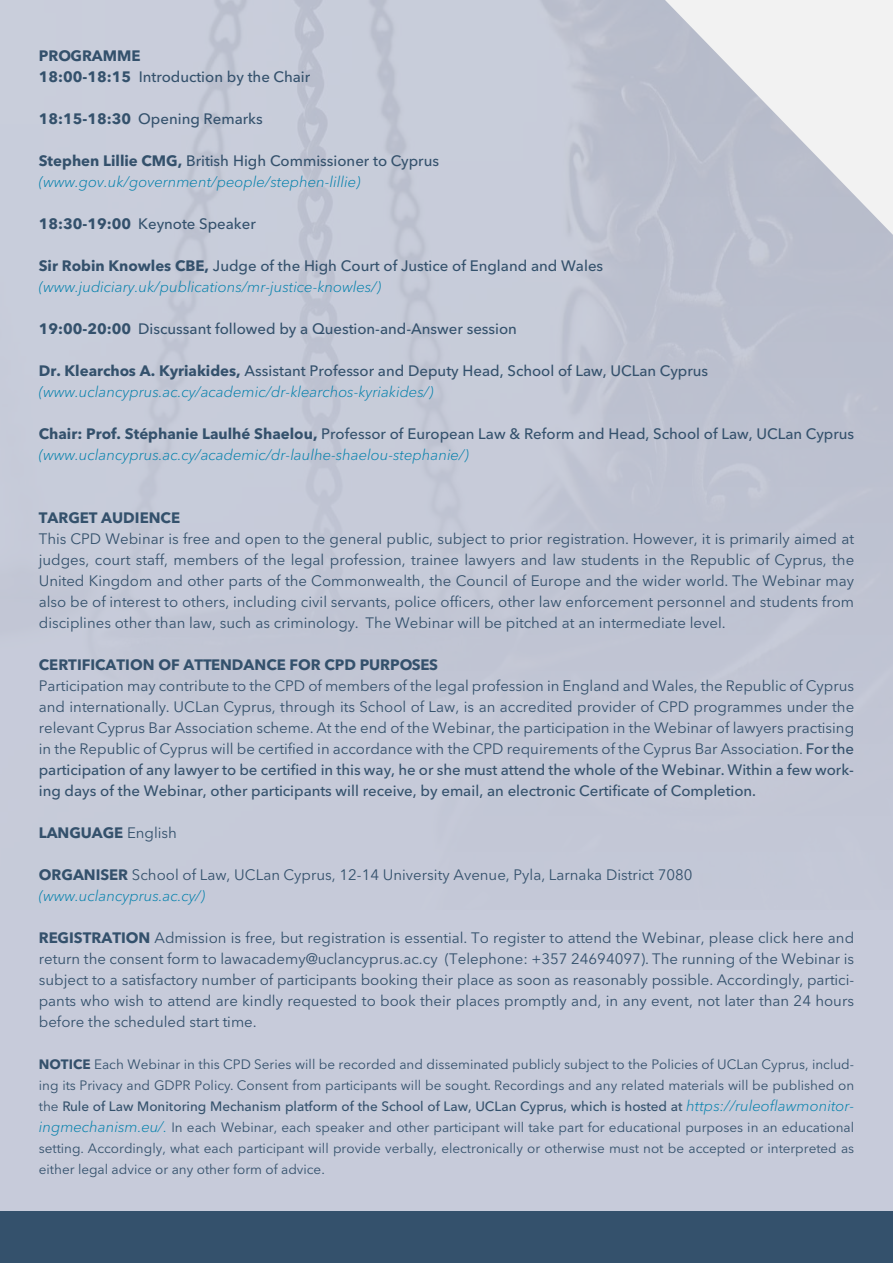
<style>
.page{position:relative;width:893px;height:1263px;background:#c7cbd9}
.page>*{position:absolute;margin:0;border:0;box-sizing:border-box;transform-origin:0 0}
.t1{font:15px/21px "Avenir Next LT Pro";color:#34516c;text-align:justify}
.t2{font:italic 300 15px/21px "Avenir Next LT Pro";color:#007fab}
.t3{font:500 15px/21px "Avenir Next LT Pro";color:#34516c}
.t4{font:700 15px "Avenir Next LT Pro";color:#34516c}
.t5{font:13.5px/21px "Avenir Next LT Pro";color:#34516c;text-align:justify}
.s1{font-weight:700}
.s2{font-weight:700;font-style:normal;color:#34516c}
.s3{font-weight:500;font-style:normal;color:#34516c}
.s4{font-weight:500}
.s5{font-weight:400}
.s6{font-weight:300;font-style:italic;color:#007fab}
.s7{font-weight:300;font-style:italic;font-size:15px;color:#007fab}
</style>
<div class="page">
<svg style="left:665px;top:0;width:228px;height:235px"></svg>
<div style="left:0;top:1212px;width:893px;height:51px;background:#34516c"></div>
<p class="t3" style="left:39px;top:45px;width:273px"><span class="s1">PROGRAMME<br>18:00-18:15</span> Introduction by the Chair</p>
<p class="t3" style="left:39px;top:108px;width:226px"><span class="s1">18:15-18:30</span> Opening Remarks</p>
<p class="t2" style="left:39px;top:149px;width:402px"><span class="s2">Stephen Lillie CMG,</span> <span class="s3">British High Commissioner to Cyprus </span>(www.gov.uk/government/people/stephen-lillie)</p>
<p class="t3" style="left:39px;top:213px;width:219px"><span class="s1">18:30-19:00</span> Keynote Speaker</p>
<p class="t2" style="left:39px;top:254px;width:566px"><span class="s2">Sir Robin Knowles CBE,</span> <span class="s3">Judge of the High Court of Justice of England and Wales </span>(www.judiciary.uk/publications/mr-justice-knowles/)</p>
<p class="t3" style="left:39px;top:318px;width:480px"><span class="s1">19:00-20:00</span> Discussant followed by a Question-and-Answer session</p>
<p class="t2" style="left:39px;top:359px;width:671px"><span class="s2">Dr. Klearchos A. Kyriakides,</span> <span class="s3">Assistant Professor and Deputy Head, School of Law, UCLan Cyprus </span>(www.uclancyprus.ac.cy/academic/dr-klearchos-kyriakides/)</p>
<p class="t2" style="left:39px;top:422px;width:817px"><span class="s2">Chair: Prof. Stéphanie Laulhé Shaelou,</span> <span class="s3">Professor of European Law &amp; Reform and Head, School of Law, UCLan Cyprus </span>(www.uclancyprus.ac.cy/academic/dr-laulhe-shaelou-stephanie/)</p>
<p class="t4" style="left:39px;top:505px;width:143px">TARGET AUDIENCE</p>
<p class="t1" style="left:39px;top:528px;width:817px">This CPD Webinar is free and open to the general public, subject to prior registration. However, it is primarily aimed at judges, court staff, members of the legal profession, trainee lawyers and law students in the Republic of Cyprus, the United Kingdom and other parts of the Commonwealth, the Council of Europe and the wider world. The Webinar may also be of interest to others, including civil servants, police officers, other law enforcement personnel and students from disciplines other than law, such as criminology. The Webinar will be pitched at an intermediate level.</p>
<p class="t4" style="left:39px;top:652px;width:401px">CERTIFICATION OF ATTENDANCE FOR CPD PURPOSES</p>
<p class="t1" style="left:39px;top:675px;width:817px">Participation may contribute to the CPD of members of the legal profession in England and Wales, the Republic of Cyprus and internationally. UCLan Cyprus, through its School of Law, is an accredited provider of CPD programmes under the relevant Cyprus Bar Association scheme. At the end of the Webinar, the participation in the Webinar of lawyers practising in the Republic of Cyprus will be certified in accordance with the CPD requirements of the Cyprus Bar Association. <span class="s4">For the participation of any lawyer to be certified in this way, he or she must attend the whole of the Webinar. Within a few work&shy;ing days of the Webinar, other participants will receive, by email, an electronic Certificate of Completion.</span></p>
<p class="t4" style="left:39px;top:820px;width:140px">LANGUAGE <span class="s5">English</span></p>
<p class="t1" style="left:39px;top:864px;width:655px"><span class="s1">ORGANISER</span> School of Law, UCLan Cyprus, 12-14 University Avenue, Pyla, Larnaka District 7080 <span class="s6">(www.uclancyprus.ac.cy/)</span></p>
<p class="t1" style="left:39px;top:927px;width:817px"><span class="s1">REGISTRATION</span> Admission is free, but registration is essential. To register to attend the Webinar, please click here and return the consent form to lawacademy@uclancyprus.ac.cy (Telephone: +357 24694097). The running of the Webinar is subject to a satisfactory number of participants booking their place as soon as reasonably possible. Accordingly, partici&shy;pants who wish to attend are kindly requested to book their places promptly and, in any event, not later than 24 hours before the scheduled start time.</p>
<p class="t5" style="left:39px;top:1053px;width:817px"><span class="s1">NOTICE</span> Each Webinar in this CPD Series will be recorded and disseminated publicly subject to the Policies of UCLan Cyprus, includ&shy;ing its Privacy and GDPR Policy. Consent from participants will be sought. Recordings and any related materials will be published on the <span class="s4">Rule of Law Monitoring Mechanism platform of the School of Law, UCLan Cyprus, which is hosted at</span> <span class="s7">https://ruleoflawmonitor&shy;ingmechanism.eu/.</span> In each Webinar, each speaker and other participant will take part for educational purposes in an educational setting. Accordingly, what each participant will provide verbally, electronically or otherwise must not be accepted or interpreted as either legal advice or any other form of advice.</p>
</div>
